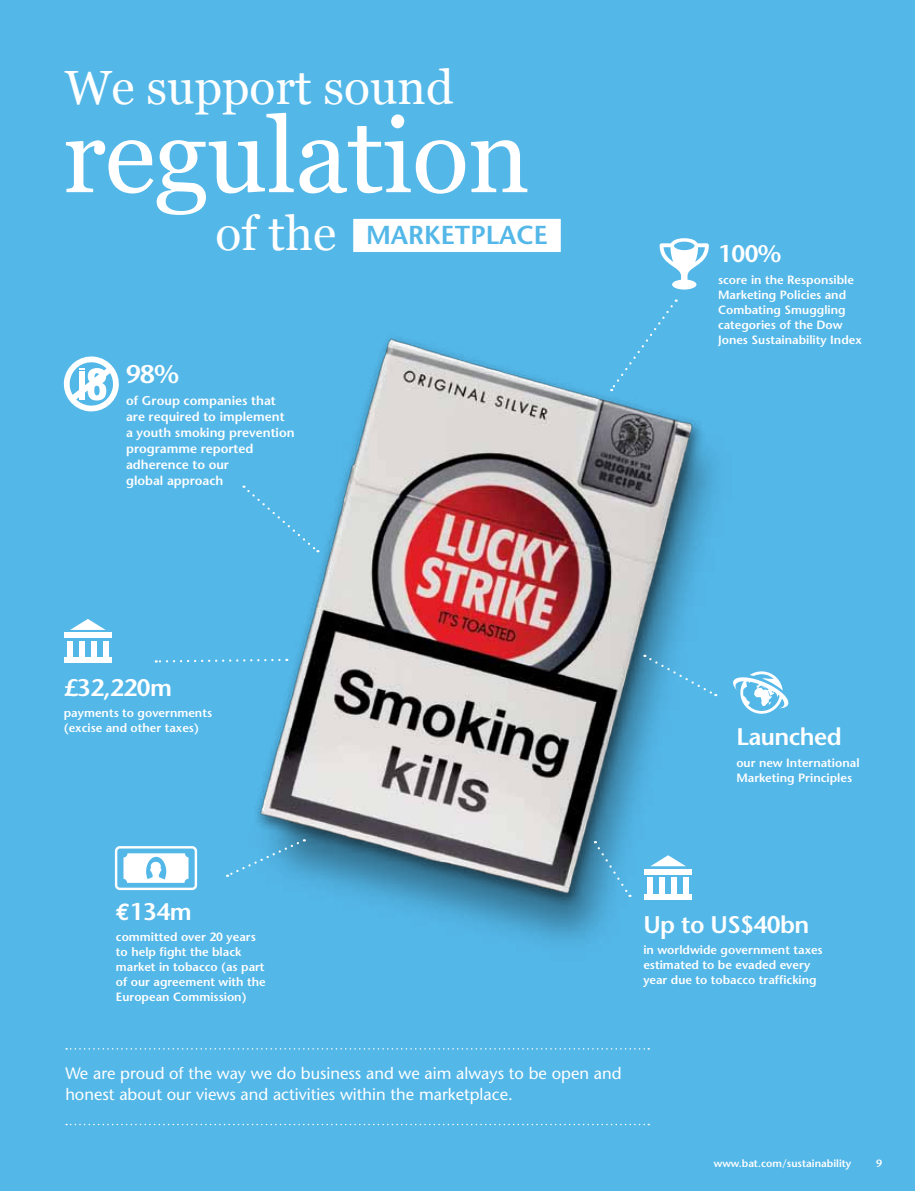
<style>
.page{position:relative;width:915px;height:1191px;background:#fff}
.page>*{position:absolute;margin:0;border:0;box-sizing:border-box;transform-origin:0 0}
.t1{font:105px "Georgia";letter-spacing:-.01em;color:#fff}
.t2{font:48px "Georgia";color:#fff}
.t3{font:600 25.95px "Stone Sans";color:#53b7e8}
.t4{font:600 25.5px "Stone Sans";color:#fff}
.t5{font:600 24px "Stone Sans";letter-spacing:-.02em;color:#fff}
.t6{font:16.5px/21px "Stone Sans";color:#fff}
.t7{font:600 12.75px/15.9px "Stone Sans";color:#fff}
.t8{font:600 12px/15px "Stone Sans";color:#fff}
.t9{font:600 10.5px "Stone Sans";color:#fff}
.s1{font-family:"Georgia";font-weight:400;font-size:48px;color:#fff}
.s2{font-family:"Euro Mono";font-weight:700}
</style>
<div class="page">
<div style="left:0;top:0;width:914px;height:1191px;background:#53b7e8"></div>
<img style="left:93px;top:218px;width:625px;height:832px">
<svg style="left:63px;top:355px;width:57px;height:58px"></svg>
<svg style="left:66px;top:1048px;width:583px;height:1px"></svg>
<svg style="left:66px;top:1123px;width:583px;height:2px"></svg>
<svg style="left:610px;top:299px;width:66px;height:92px"></svg>
<svg style="left:227px;top:839px;width:78px;height:38px"></svg>
<svg style="left:243px;top:485px;width:75px;height:67px"></svg>
<svg style="left:644px;top:655px;width:72px;height:41px"></svg>
<svg style="left:594px;top:841px;width:36px;height:56px"></svg>
<svg style="left:156px;top:657px;width:131px;height:6px"></svg>
<div style="left:353px;top:219px;width:207px;height:33px;background:#fff"></div>
<svg style="left:733px;top:671px;width:56px;height:43px"></svg>
<svg style="left:115px;top:846px;width:82px;height:44px"></svg>
<div style="left:644px;top:893px;width:47px;height:6px;background:#fff"></div>
<div style="left:644px;top:869px;width:47px;height:5px;background:#fff"></div>
<svg style="left:650px;top:855px;width:35px;height:11px"></svg>
<div style="left:647px;top:877px;width:6px;height:16px;background:#fff"></div>
<div style="left:659px;top:877px;width:6px;height:16px;background:#fff"></div>
<div style="left:671px;top:877px;width:5px;height:16px;background:#fff"></div>
<div style="left:682px;top:877px;width:6px;height:16px;background:#fff"></div>
<div style="left:64px;top:657px;width:48px;height:6px;background:#fff"></div>
<div style="left:64px;top:632px;width:48px;height:6px;background:#fff"></div>
<svg style="left:70px;top:619px;width:36px;height:11px"></svg>
<div style="left:67px;top:641px;width:6px;height:16px;background:#fff"></div>
<div style="left:79px;top:641px;width:6px;height:16px;background:#fff"></div>
<div style="left:91px;top:641px;width:6px;height:16px;background:#fff"></div>
<div style="left:103px;top:641px;width:6px;height:16px;background:#fff"></div>
<svg style="left:659px;top:238px;width:49px;height:51px"></svg>
<h2 class="t2" style="left:65px;top:60px;width:390px">We support sound</h2>
<h1 class="t1" style="left:63px;top:96px;width:468px">regulation</h1>
<h3 class="t3" style="left:215px;top:220px;width:334px"><span class="s1">of the</span> MARKETPLACE</h3>
<h3 class="t4" style="left:126px;top:358px;width:55px">98%</h3>
<p class="t7" style="left:126px;top:392px;width:170px">of Group companies that are required to implement<br>a youth smoking prevention programme reported adherence to our<br>global approach</p>
<h3 class="t5" style="left:717px;top:239px;width:65px">100%</h3>
<p class="t8" style="left:717px;top:272px;width:145px">score in the Responsible<br>Marketing Policies and<br>Combating Smuggling categories of the Dow<br>Jones Sustainability Index</p>
<h3 class="t5" style="left:64px;top:673px;width:110px">£32,220m</h3>
<p class="t8" style="left:64px;top:705px;width:150px">payments to governments (excise and other taxes)</p>
<h3 class="t5" style="left:736px;top:722px;width:107px">Launched</h3>
<p class="t8" style="left:736px;top:755px;width:125px">our new International<br>Marketing Principles</p>
<h3 class="t5" style="left:116px;top:897px;width:77px"><span class="s2">s</span>134m</h3>
<p class="t8" style="left:116px;top:929px;width:151px">committed over 20 years to help fight the black market in tobacco (as part of our agreement with the<br>European Commission)</p>
<h3 class="t5" style="left:643px;top:909px;width:167px">Up to US$40bn</h3>
<p class="t8" style="left:643px;top:942px;width:181px">in worldwide government taxes estimated to be evaded every year due to tobacco trafficking</p>
<h3 class="t6" style="left:65px;top:1063px;width:557px">We are proud of the way we do business and we aim always to be open and honest about our views and activities within the marketplace.</h3>
<p class="t9" style="left:713px;top:1157px;width:139px">www.bat.com/sustainability</p>
<p class="t9" style="left:876px;top:1157px;width:8px">9</p>
</div>
